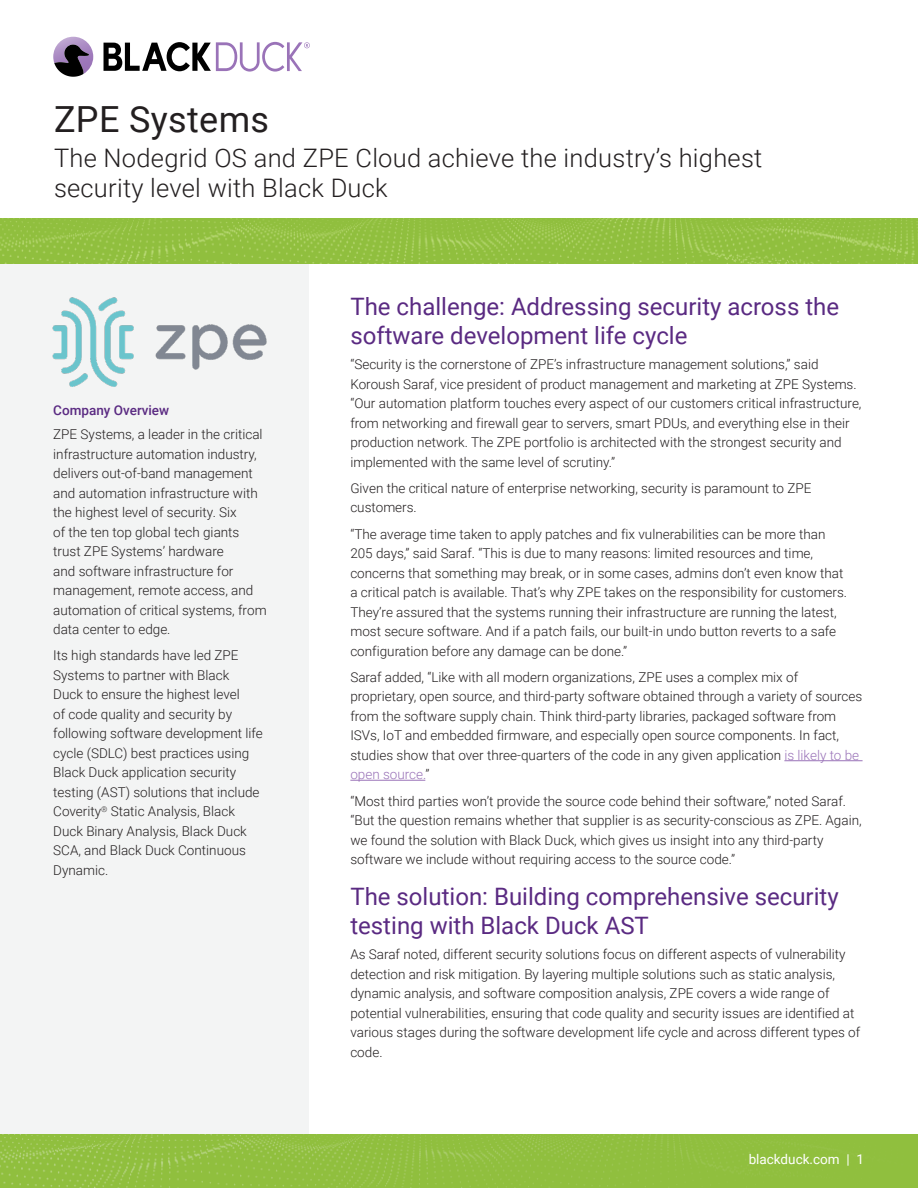
<style>
.page{position:relative;width:918px;height:1188px;background:#fff}
.page>*{position:absolute;margin:0;border:0;box-sizing:border-box;transform-origin:0 0}
.t1{font:36px "Roboto";letter-spacing:.01em;color:#231f20}
.t2{font:300 25.5px/30px "Roboto";letter-spacing:.01em;color:#231f20}
.HEADING_1{font:24px/28.5px "Roboto";color:#5a2a82}
.BODY_COPY{font:300 13.5px/19.5px "Roboto";color:#231f20}
.t3{font:500 13.5px "Roboto";color:#5a2a82}
.t4{font:13.5px "Roboto";color:#fff}
.s1{color:#9a73b8}
</style>
<div class="page">
<div style="left:0;top:263px;width:308px;height:925px;background:#f3f4f4"></div>
<img style="left:0;top:218px;width:918px;height:45px">
<svg style="left:53px;top:45px;width:36px;height:32px"></svg>
<svg style="left:104px;top:42px;width:206px;height:30px"></svg>
<img style="left:0;top:1134px;width:918px;height:54px">
<img style="left:28px;top:263px;width:262px;height:124px">
<hr style="left:784px;top:760px;width:79px;height:1px;background:#9a73b8">
<hr style="left:350px;top:780px;width:75px;height:1px;background:#9a73b8">
<h1 class="t1" style="left:54px;top:94px;width:217px">ZPE Systems</h1>
<h2 class="t2" style="left:54px;top:142px;width:710px">The Nodegrid OS and ZPE Cloud achieve the industry’s highest security level with Black Duck</h2>
<p class="t3" style="left:53px;top:401px;width:118px">Company Overview</p>
<p class="BODY_COPY" style="left:53px;top:424px;width:215px">ZPE Systems, a leader in the critical infrastructure automation industry, delivers out-of-band management and automation infrastructure with the highest level of security. Six<br>of the ten top global tech giants trust ZPE Systems’ hardware<br>and software infrastructure for management, remote access, and automation of critical systems, from data center to edge.</p>
<p class="BODY_COPY" style="left:53px;top:645px;width:211px">Its high standards have led ZPE<br>Systems to partner with Black<br>Duck to ensure the highest level<br>of code quality and security by following software development life cycle (SDLC) best practices using<br>Black Duck application security testing (AST) solutions that include<br>Coverity<sup>®</sup> Static Analysis, Black<br>Duck Binary Analysis, Black Duck<br>SCA, and Black Duck Continuous<br>Dynamic.</p>
<p class="HEADING_1" style="left:350px;top:291px;width:490px">The challenge: Addressing security across the software development life cycle</p>
<p class="BODY_COPY" style="left:350px;top:354px;width:513px">“Security is the cornerstone of ZPE’s infrastructure management solutions,” said Koroush Saraf, vice president of product management and marketing at ZPE Systems. “Our automation platform touches every aspect of our customers critical infrastructure, from networking and firewall gear to servers, smart PDUs, and everything else in their production network. The ZPE portfolio is architected with the strongest security and implemented with the same level of scrutiny.”</p>
<p class="BODY_COPY" style="left:350px;top:478px;width:463px">Given the critical nature of enterprise networking, security is paramount to ZPE customers.</p>
<p class="BODY_COPY" style="left:350px;top:523px;width:498px">“The average time taken to apply patches and fix vulnerabilities can be more than 205 days,” said Saraf. “This is due to many reasons: limited resources and time, concerns that something may break, or in some cases, admins don’t even know that a critical patch is available. That’s why ZPE takes on the responsibility for customers.<br>They’re assured that the systems running their infrastructure are running the latest, most secure software. And if a patch fails, our built-in undo button reverts to a safe configuration before any damage can be done.”</p>
<p class="BODY_COPY" style="left:350px;top:667px;width:514px">Saraf added, “Like with all modern organizations, ZPE uses a complex mix of proprietary, open source, and third-party software obtained through a variety of sources from the software supply chain. Think third-party libraries, packaged software from ISVs, IoT and embedded firmware, and especially open source components. In fact, studies show that over three-quarters of the code in any given application <span class="s1">is likely to be open source.</span>”</p>
<p class="BODY_COPY" style="left:350px;top:790px;width:513px">“Most third parties won’t provide the source code behind their software,” noted Saraf. “But the question remains whether that supplier is as security-conscious as ZPE. Again, we found the solution with Black Duck, which gives us insight into any third-party software we include without requiring access to the source code.”</p>
<p class="HEADING_1" style="left:350px;top:882px;width:490px">The solution: Building comprehensive security testing with Black Duck AST</p>
<p class="BODY_COPY" style="left:350px;top:944px;width:511px">As Saraf noted, different security solutions focus on different aspects of vulnerability detection and risk mitigation. By layering multiple solutions such as static analysis, dynamic analysis, and software composition analysis, ZPE covers a wide range of potential vulnerabilities, ensuring that code quality and security issues are identified at various stages during the software development life cycle and across different types of code.</p>
<p class="t4" style="left:749px;top:1149px;width:117px">blackduck.com | 1</p>
</div>
